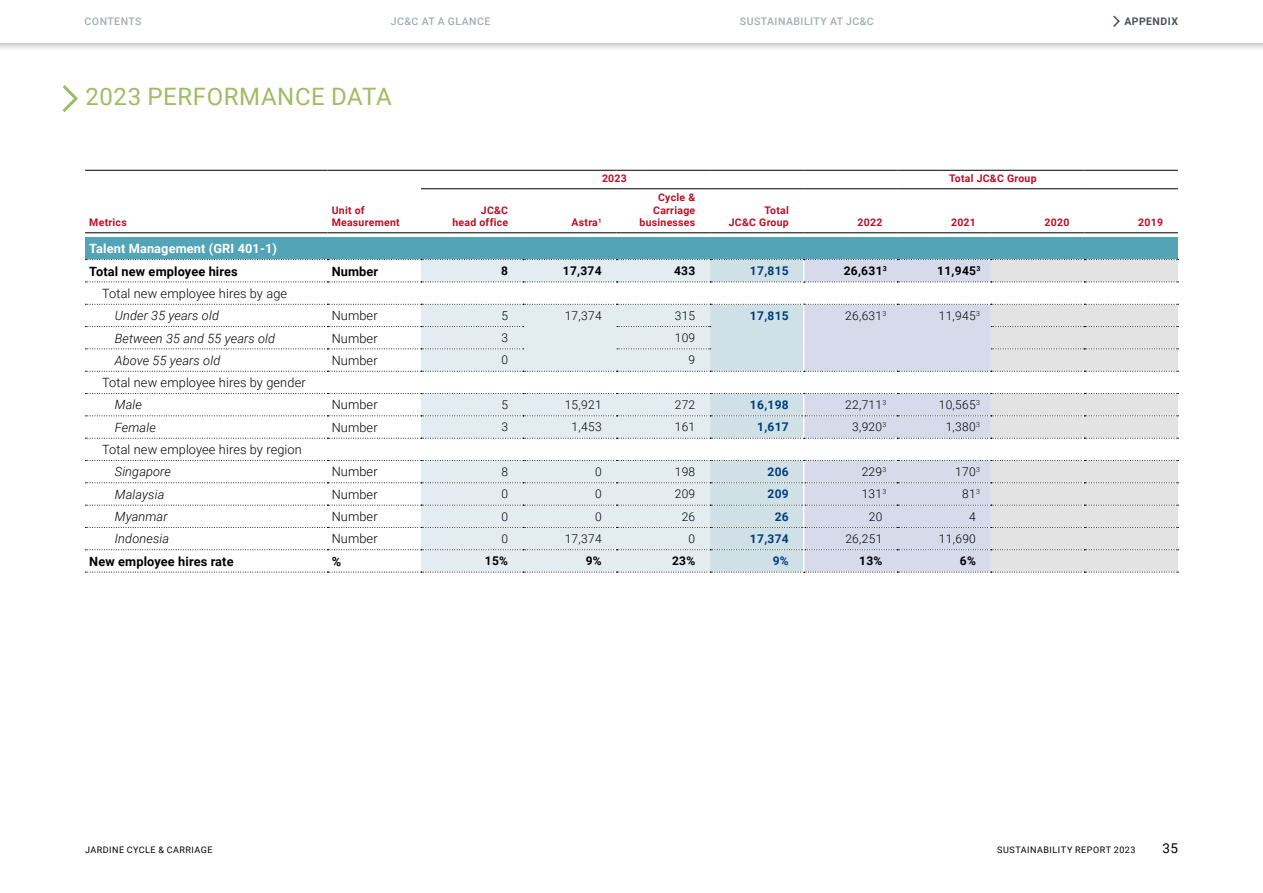
<style>
.page{position:relative;width:1263px;height:893px;background:#fff}
.page>*{position:absolute;margin:0;border:0;box-sizing:border-box;transform-origin:0 0}
.t1{font:24px "Roboto";letter-spacing:.025em;color:#9fbb63}
.t2{font:13.5px "Roboto";color:#000}
.t3{font:300 12.75px "Roboto";letter-spacing:.01em;color:#000}
.t4{font:italic 300 12.75px "Roboto";letter-spacing:.01em;color:#000}
.t5{font:700 12.75px "Roboto";letter-spacing:.01em;color:#000}
.t6{font:700 12.75px "Roboto";letter-spacing:.01em;color:#fff}
.t7{font:300 12px "Roboto";letter-spacing:.025em;color:#000}
.t8{font:700 12px "Roboto";letter-spacing:.025em;color:#003d7c}
.t9{font:700 12px "Roboto";letter-spacing:.025em;color:#000}
.t10{font:700 10.5px/12.8px "Roboto";letter-spacing:.025em;color:#bb0f27;text-align:right}
.t11{font:500 10.5px "Roboto";letter-spacing:.045em;color:#a3adb2}
.t12{font:700 10.5px "Roboto";letter-spacing:.045em;color:#485358}
.t13{font:9px "Roboto";letter-spacing:.06em;color:#000}
</style>
<div class="page">
<svg style="left:62px;top:85px;width:16px;height:28px"></svg>
<div style="left:85px;top:237px;width:1093px;height:23px;background:#53a4b6"></div>
<svg style="left:85px;top:259px;width:1093px;height:314px"></svg>
<hr style="left:85px;top:170px;width:242px;height:1px;background:#000">
<hr style="left:327px;top:170px;width:94px;height:1px;background:#000">
<hr style="left:421px;top:170px;width:102px;height:1px;background:#000">
<hr style="left:523px;top:170px;width:94px;height:1px;background:#000">
<hr style="left:617px;top:170px;width:93px;height:1px;background:#000">
<hr style="left:710px;top:170px;width:94px;height:1px;background:#000">
<hr style="left:804px;top:170px;width:93px;height:1px;background:#000">
<hr style="left:897px;top:170px;width:94px;height:1px;background:#000">
<hr style="left:991px;top:170px;width:93px;height:1px;background:#000">
<hr style="left:1084px;top:170px;width:94px;height:1px;background:#000">
<hr style="left:421px;top:188px;width:102px;height:1px;background:#000">
<hr style="left:523px;top:188px;width:94px;height:1px;background:#000">
<hr style="left:617px;top:188px;width:93px;height:1px;background:#000">
<hr style="left:710px;top:188px;width:94px;height:1px;background:#000">
<hr style="left:804px;top:188px;width:93px;height:1px;background:#000">
<hr style="left:897px;top:188px;width:94px;height:1px;background:#000">
<hr style="left:991px;top:188px;width:93px;height:1px;background:#000">
<hr style="left:1084px;top:188px;width:94px;height:1px;background:#000">
<hr style="left:85px;top:232px;width:242px;height:1px;background:#000">
<hr style="left:327px;top:232px;width:94px;height:1px;background:#000">
<hr style="left:421px;top:232px;width:102px;height:1px;background:#000">
<hr style="left:523px;top:232px;width:94px;height:1px;background:#000">
<hr style="left:617px;top:232px;width:93px;height:1px;background:#000">
<hr style="left:710px;top:232px;width:94px;height:1px;background:#000">
<hr style="left:804px;top:232px;width:93px;height:1px;background:#000">
<hr style="left:897px;top:232px;width:94px;height:1px;background:#000">
<hr style="left:991px;top:232px;width:93px;height:1px;background:#000">
<hr style="left:1084px;top:232px;width:94px;height:1px;background:#000">
<div style="left:0;top:0;width:1263px;height:52px;background:#000;opacity:.3"></div>
<div style="left:0;top:0;width:1263px;height:43px;background:#fff"></div>
<svg style="left:1113px;top:15px;width:7px;height:12px"></svg>
<p class="t11" style="left:85px;top:14px;width:58px">CONTENTS</p>
<p class="t11" style="left:391px;top:14px;width:101px">JC&amp;C AT A GLANCE</p>
<p class="t11" style="left:740px;top:14px;width:135px">SUSTAINABILITY AT JC&amp;C</p>
<p class="t12" style="left:1124px;top:14px;width:55px">APPENDIX</p>
<h1 class="t1" style="left:85px;top:79px;width:308px">2023 PERFORMANCE DATA</h1>
<p class="t10" style="left:89px;top:216px;width:39px">Metrics</p>
<p class="t10" style="left:332px;top:203px;width:70px;text-align:left">Unit of<br>Measurement</p>
<p class="t10" style="left:452px;top:203px;width:57px">JC&amp;C<br>head office</p>
<p class="t10" style="left:602px;top:172px;width:26px">2023</p>
<p class="t10" style="left:949px;top:172px;width:89px">Total JC&amp;C Group</p>
<p class="t10" style="left:572px;top:216px;width:32px">Astra<sup>1</sup></p>
<p class="t10" style="left:639px;top:190px;width:57px">Cycle &amp;<br>Carriage businesses</p>
<p class="t10" style="left:729px;top:203px;width:61px">Total<br>JC&amp;C Group</p>
<p class="t10" style="left:857px;top:216px;width:26px">2022</p>
<p class="t10" style="left:951px;top:216px;width:26px">2021</p>
<p class="t10" style="left:1044px;top:216px;width:26px">2020</p>
<p class="t10" style="left:1138px;top:216px;width:26px">2019</p>
<p class="t6" style="left:89px;top:240px;width:189px">Talent Management (GRI 401-1)</p>
<p class="t5" style="left:89px;top:262px;width:150px">Total new employee hires</p>
<p class="t5" style="left:332px;top:262px;width:48px">Number</p>
<p class="t9" style="left:501px;top:262px;width:8px">8</p>
<p class="t9" style="left:563px;top:262px;width:40px">17,374</p>
<p class="t9" style="left:674px;top:262px;width:23px">433</p>
<p class="t8" style="left:750px;top:262px;width:40px">17,815</p>
<p class="t9" style="left:844px;top:262px;width:45px">26,631<sup>3</sup></p>
<p class="t9" style="left:937px;top:262px;width:45px">11,945<sup>3</sup></p>
<p class="t3" style="left:102px;top:284px;width:187px">Total new employee hires by age</p>
<p class="t4" style="left:115px;top:307px;width:106px">Under 35 years old</p>
<p class="t3" style="left:332px;top:307px;width:47px">Number</p>
<p class="t7" style="left:501px;top:307px;width:8px">5</p>
<p class="t7" style="left:565px;top:307px;width:39px">17,374</p>
<p class="t7" style="left:675px;top:307px;width:22px">315</p>
<p class="t8" style="left:750px;top:307px;width:40px">17,815</p>
<p class="t7" style="left:845px;top:307px;width:43px">26,631<sup>3</sup></p>
<p class="t7" style="left:939px;top:307px;width:43px">11,945<sup>3</sup></p>
<p class="t4" style="left:115px;top:329px;width:162px">Between 35 and 55 years old</p>
<p class="t3" style="left:332px;top:329px;width:47px">Number</p>
<p class="t7" style="left:501px;top:329px;width:8px">3</p>
<p class="t7" style="left:675px;top:329px;width:22px">109</p>
<p class="t4" style="left:115px;top:351px;width:107px">Above 55 years old</p>
<p class="t3" style="left:332px;top:351px;width:47px">Number</p>
<p class="t7" style="left:501px;top:352px;width:8px">0</p>
<p class="t7" style="left:689px;top:352px;width:8px">9</p>
<p class="t3" style="left:102px;top:374px;width:205px">Total new employee hires by gender</p>
<p class="t4" style="left:115px;top:396px;width:29px">Male</p>
<p class="t3" style="left:332px;top:396px;width:47px">Number</p>
<p class="t7" style="left:501px;top:396px;width:8px">5</p>
<p class="t7" style="left:565px;top:396px;width:39px">15,921</p>
<p class="t7" style="left:675px;top:396px;width:22px">272</p>
<p class="t8" style="left:750px;top:396px;width:40px">16,198</p>
<p class="t7" style="left:845px;top:396px;width:43px">22,711<sup>3</sup></p>
<p class="t7" style="left:939px;top:396px;width:43px">10,565<sup>3</sup></p>
<p class="t4" style="left:115px;top:418px;width:42px">Female</p>
<p class="t3" style="left:332px;top:418px;width:47px">Number</p>
<p class="t7" style="left:501px;top:419px;width:8px">3</p>
<p class="t7" style="left:572px;top:419px;width:32px">1,453</p>
<p class="t7" style="left:675px;top:419px;width:22px">161</p>
<p class="t8" style="left:757px;top:419px;width:33px">1,617</p>
<p class="t7" style="left:852px;top:419px;width:36px">3,920<sup>3</sup></p>
<p class="t7" style="left:946px;top:419px;width:36px">1,380<sup>3</sup></p>
<p class="t3" style="left:102px;top:441px;width:201px">Total new employee hires by region</p>
<p class="t4" style="left:115px;top:463px;width:58px">Singapore</p>
<p class="t3" style="left:332px;top:463px;width:47px">Number</p>
<p class="t7" style="left:501px;top:463px;width:8px">8</p>
<p class="t7" style="left:595px;top:463px;width:8px">0</p>
<p class="t7" style="left:675px;top:463px;width:22px">198</p>
<p class="t8" style="left:767px;top:463px;width:23px">206</p>
<p class="t7" style="left:862px;top:463px;width:26px">229<sup>3</sup></p>
<p class="t7" style="left:955px;top:463px;width:26px">170<sup>3</sup></p>
<p class="t4" style="left:115px;top:485px;width:51px">Malaysia</p>
<p class="t3" style="left:332px;top:485px;width:47px">Number</p>
<p class="t7" style="left:501px;top:485px;width:8px">0</p>
<p class="t7" style="left:595px;top:485px;width:8px">0</p>
<p class="t7" style="left:675px;top:485px;width:22px">209</p>
<p class="t8" style="left:767px;top:485px;width:23px">209</p>
<p class="t7" style="left:862px;top:485px;width:26px">131<sup>3</sup></p>
<p class="t7" style="left:962px;top:485px;width:19px">81<sup>3</sup></p>
<p class="t4" style="left:115px;top:508px;width:54px">Myanmar</p>
<p class="t3" style="left:332px;top:508px;width:47px">Number</p>
<p class="t7" style="left:501px;top:508px;width:8px">0</p>
<p class="t7" style="left:595px;top:508px;width:8px">0</p>
<p class="t7" style="left:682px;top:508px;width:15px">26</p>
<p class="t8" style="left:775px;top:508px;width:16px">26</p>
<p class="t7" style="left:869px;top:508px;width:15px">20</p>
<p class="t7" style="left:969px;top:508px;width:8px">4</p>
<p class="t4" style="left:115px;top:530px;width:56px">Indonesia</p>
<p class="t3" style="left:332px;top:530px;width:47px">Number</p>
<p class="t7" style="left:501px;top:530px;width:8px">0</p>
<p class="t7" style="left:565px;top:530px;width:39px">17,374</p>
<p class="t7" style="left:689px;top:530px;width:8px">0</p>
<p class="t8" style="left:750px;top:530px;width:40px">17,374</p>
<p class="t7" style="left:845px;top:530px;width:39px">26,251</p>
<p class="t7" style="left:939px;top:530px;width:39px">11,690</p>
<p class="t5" style="left:89px;top:552px;width:146px">New employee hires rate</p>
<p class="t5" style="left:332px;top:552px;width:11px">%</p>
<p class="t9" style="left:485px;top:552px;width:25px">15%</p>
<p class="t9" style="left:586px;top:552px;width:18px">9%</p>
<p class="t9" style="left:672px;top:552px;width:25px">23%</p>
<p class="t8" style="left:773px;top:552px;width:18px">9%</p>
<p class="t9" style="left:859px;top:552px;width:25px">13%</p>
<p class="t9" style="left:960px;top:552px;width:18px">6%</p>
<p class="t13" style="left:85px;top:844px;width:129px">JARDINE CYCLE &amp; CARRIAGE</p>
<p class="t13" style="left:997px;top:844px;width:140px">SUSTAINABILITY REPORT 2023</p>
<p class="t2" style="left:1162px;top:839px;width:17px">35</p>
</div>
